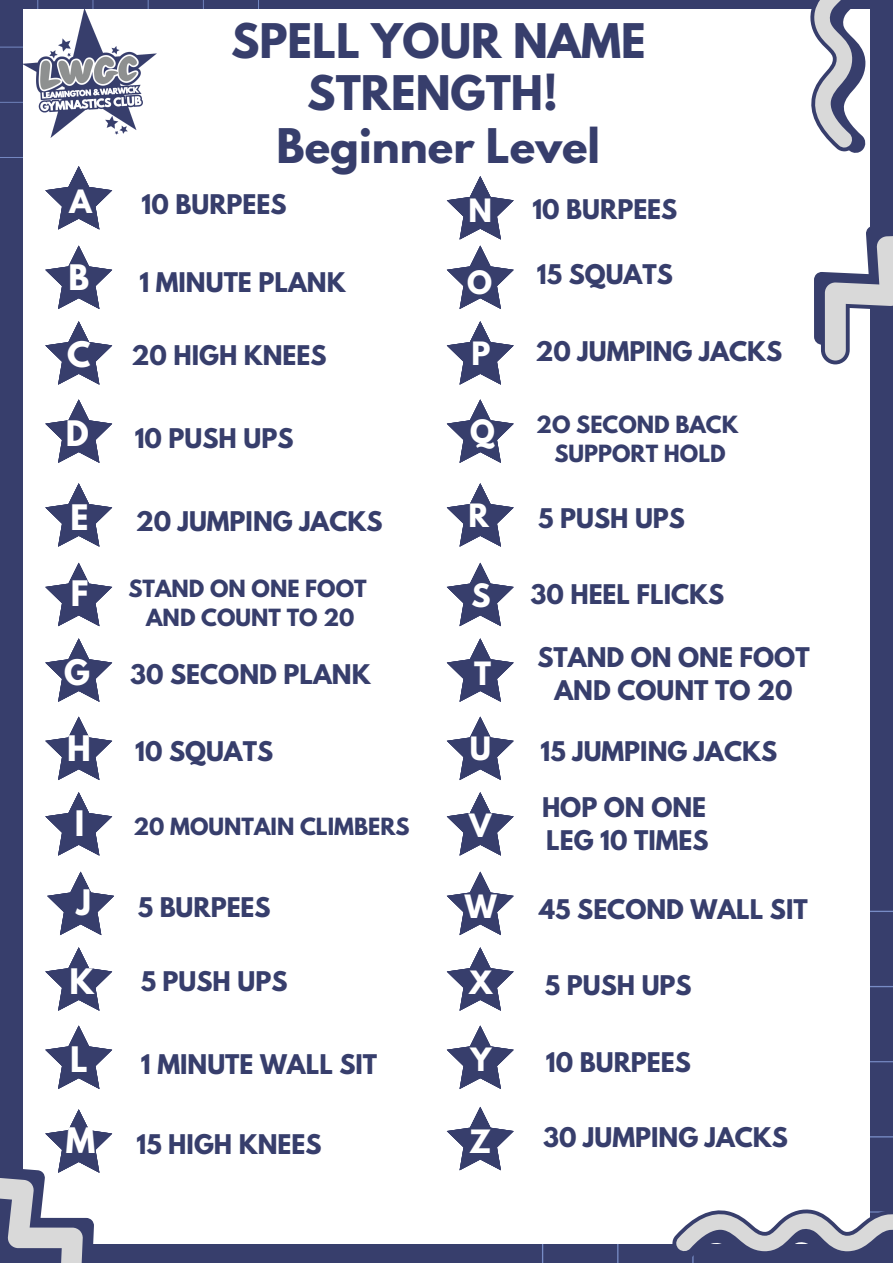
<style>
.page{position:relative;width:893px;height:1263px;background:#373e6c}
.page>*{position:absolute;margin:0;border:0;box-sizing:border-box;transform-origin:0 0}
.t1{font:700 42.3px/52.8px "League Spartan";color:#373e6c;text-align:center}
.t2{font:700 31.12px "League Spartan";color:#fff}
.t3{font:700 28.5px "League Spartan";color:#fff}
.t4{font:700 24px/33.2px "League Spartan";color:#373e6c;text-align:center}
.t5{font:700 21px/29.2px "League Spartan";color:#373e6c;text-align:center}
</style>
<div class="page">
<svg style="left:542px;top:911px;width:351px;height:352px"></svg>
<svg style="left:0;top:0;width:259px;height:158px"></svg>
<div style="left:24px;top:9px;width:845px;height:1235px;background:#fff"></div>
<svg style="left:670px;top:1207px;width:223px;height:56px"></svg>
<svg style="left:810px;top:0;width:56px;height:153px"></svg>
<svg style="left:814px;top:202px;width:79px;height:171px"></svg>
<img style="left:23px;top:9px;width:133px;height:129px">
<svg style="left:45px;top:166px;width:67px;height:64px"></svg>
<svg style="left:45px;top:246px;width:67px;height:63px"></svg>
<svg style="left:45px;top:399px;width:67px;height:64px"></svg>
<svg style="left:45px;top:321px;width:67px;height:64px"></svg>
<svg style="left:45px;top:483px;width:67px;height:64px"></svg>
<svg style="left:45px;top:563px;width:67px;height:63px"></svg>
<svg style="left:45px;top:716px;width:67px;height:64px"></svg>
<svg style="left:45px;top:638px;width:67px;height:64px"></svg>
<svg style="left:447px;top:176px;width:67px;height:64px"></svg>
<svg style="left:447px;top:246px;width:67px;height:63px"></svg>
<svg style="left:447px;top:399px;width:67px;height:64px"></svg>
<svg style="left:447px;top:321px;width:67px;height:64px"></svg>
<svg style="left:447px;top:483px;width:67px;height:64px"></svg>
<svg style="left:447px;top:563px;width:67px;height:63px"></svg>
<svg style="left:447px;top:716px;width:67px;height:64px"></svg>
<svg style="left:447px;top:638px;width:67px;height:64px"></svg>
<svg style="left:45px;top:792px;width:67px;height:64px"></svg>
<svg style="left:47px;top:872px;width:67px;height:63px"></svg>
<svg style="left:45px;top:1025px;width:67px;height:64px"></svg>
<svg style="left:45px;top:947px;width:67px;height:64px"></svg>
<svg style="left:0;top:1109px;width:113px;height:154px"></svg>
<svg style="left:447px;top:792px;width:67px;height:64px"></svg>
<svg style="left:447px;top:872px;width:67px;height:63px"></svg>
<svg style="left:447px;top:1025px;width:67px;height:64px"></svg>
<svg style="left:447px;top:947px;width:67px;height:64px"></svg>
<svg style="left:447px;top:1107px;width:67px;height:63px"></svg>
<p class="t3" style="left:69px;top:187px;width:24px">A</p>
<h1 class="t1" style="left:231px;top:20px;width:416px">SPELL YOUR NAME<br>STRENGTH!<br>Beginner Level</h1>
<p class="t4" style="left:142px;top:191px;width:146px">10 BURPEES</p>
<p class="t4" style="left:532px;top:195px;width:146px">10 BURPEES</p>
<p class="t3" style="left:468px;top:197px;width:25px">N</p>
<p class="t2" style="left:68px;top:262px;width:22px">B</p>
<p class="t4" style="left:139px;top:269px;width:208px">1 MINUTE PLANK</p>
<p class="t3" style="left:467px;top:268px;width:26px">O</p>
<p class="t4" style="left:537px;top:260px;width:137px">15 SQUATS</p>
<p class="t2" style="left:67px;top:339px;width:25px">C</p>
<p class="t4" style="left:131px;top:342px;width:197px">20 HIGH KNEES</p>
<p class="t3" style="left:471px;top:339px;width:20px">P</p>
<p class="t4" style="left:535px;top:338px;width:248px">20 JUMPING JACKS</p>
<p class="t2" style="left:66px;top:418px;width:24px">D</p>
<p class="t4" style="left:135px;top:424px;width:160px">10 PUSH UPS</p>
<p class="t3" style="left:470px;top:418px;width:26px">Q</p>
<p class="t5" style="left:536px;top:412px;width:203px">2O SECOND BACK<br>SUPPORT HOLD</p>
<p class="t2" style="left:71px;top:502px;width:20px">E</p>
<p class="t4" style="left:136px;top:508px;width:248px">20 JUMPING JACKS</p>
<p class="t3" style="left:468px;top:501px;width:22px">R</p>
<p class="t4" style="left:538px;top:505px;width:148px">5 PUSH UPS</p>
<p class="t2" style="left:71px;top:578px;width:19px">F</p>
<p class="t5" style="left:128px;top:576px;width:240px">STAND ON ONE FOOT<br>AND COUNT TO 20</p>
<p class="t3" style="left:471px;top:582px;width:21px">S</p>
<p class="t4" style="left:530px;top:580px;width:195px">30 HEEL FLICKS</p>
<p class="t2" style="left:64px;top:657px;width:27px">G</p>
<p class="t2" style="left:67px;top:733px;width:25px">H</p>
<p class="t4" style="left:130px;top:661px;width:242px">30 SECOND PLANK</p>
<p class="t4" style="left:135px;top:738px;width:139px">10 SQUATS</p>
<p class="t3" style="left:474px;top:660px;width:18px">T</p>
<p class="t3" style="left:470px;top:734px;width:23px">U</p>
<p class="t4" style="left:537px;top:644px;width:274px">STAND ON ONE FOOT<br>AND COUNT TO 20</p>
<p class="t4" style="left:540px;top:738px;width:238px">15 JUMPING JACKS</p>
<p class="t2" style="left:75px;top:808px;width:11px">I</p>
<p class="t5" style="left:133px;top:815px;width:277px">20 MOUNTAIN CLIMBERS</p>
<p class="t3" style="left:469px;top:811px;width:24px">V</p>
<p class="t4" style="left:542px;top:794px;width:168px;text-align:left">HOP ON ONE<br>LEG 10 TIMES</p>
<p class="t2" style="left:77px;top:887px;width:16px">J</p>
<p class="t4" style="left:138px;top:894px;width:134px">5 BURPEES</p>
<p class="t3" style="left:465px;top:892px;width:33px">W</p>
<p class="t4" style="left:539px;top:896px;width:270px">45 SECOND WALL SIT</p>
<p class="t2" style="left:69px;top:966px;width:26px">K</p>
<p class="t4" style="left:141px;top:967px;width:148px">5 PUSH UPS</p>
<p class="t3" style="left:469px;top:969px;width:24px">X</p>
<p class="t4" style="left:545px;top:972px;width:148px">5 PUSH UPS</p>
<p class="t2" style="left:70px;top:1044px;width:19px">L</p>
<p class="t4" style="left:141px;top:1050px;width:238px">1 MINUTE WALL SIT</p>
<p class="t3" style="left:470px;top:1045px;width:22px">Y</p>
<p class="t4" style="left:546px;top:1049px;width:146px">10 BURPEES</p>
<p class="t2" style="left:66px;top:1125px;width:31px">M</p>
<p class="t4" style="left:136px;top:1130px;width:186px">15 HIGH KNEES</p>
<p class="t3" style="left:469px;top:1127px;width:23px">Z</p>
<p class="t4" style="left:543px;top:1124px;width:246px">30 JUMPING JACKS</p>
</div>
